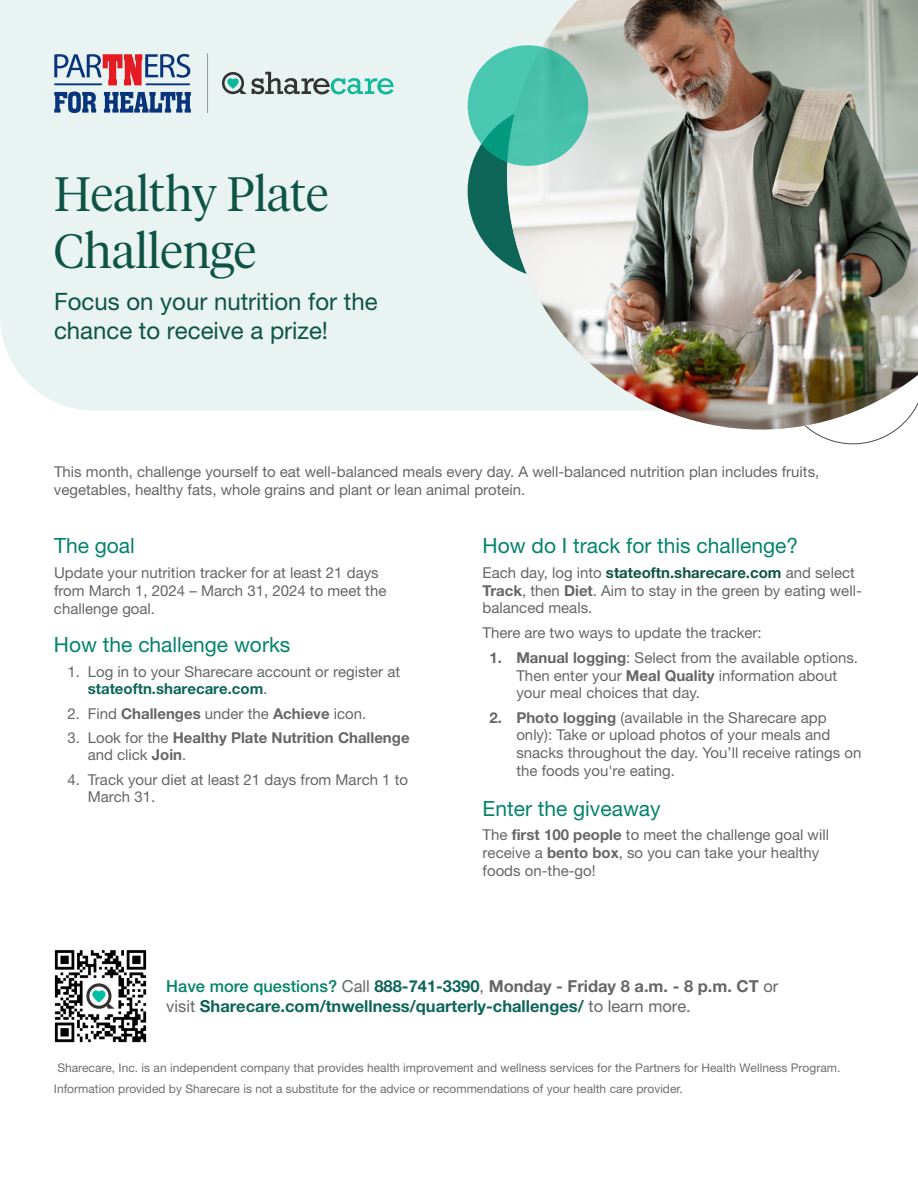
<style>
.page{position:relative;width:918px;height:1188px;background:#fff}
.page>*{position:absolute;margin:0;border:0;box-sizing:border-box;transform-origin:0 0}
.t1{font:300 48px/57.6px "Tiempos Headline";color:#0e5446}
.t2{font:24px/28.8px "Helvetica Neue LT Pro";color:#0e5446}
.t3{font:21px "Helvetica Neue LT Pro";color:#04836c}
.t4{font:700 16.5px "Helvetica Neue LT Pro";color:#656666}
.t5{font:700 16.5px "Helvetica Neue LT Pro";color:#0d6658}
.t6{font:15px/18px "Helvetica Neue LT Pro";color:#656666}
.t7{font:700 15px/17px "Helvetica Neue LT Pro";color:#656666}
.t8{font:12px "Helvetica Neue LT Pro";color:#706f6f}
.s1{font-weight:700;color:#0d6658}
.s2{font-weight:700}
.s3{font-weight:400}
.s4{font-weight:700;color:#0e5446}
.s5{font-weight:500;color:#04836c}
.s6{color:#0d6658}
.s7{font-weight:400;color:#656666}
</style>
<div class="page">
<div style="left:0;top:0;width:507px;height:411px;background:#e9f3f1"></div>
<div style="left:468px;top:104px;width:175px;height:175px;background:#0d6658;border-radius:50%"></div>
<svg style="left:810px;top:430px;width:87px;height:14px"></svg>
<img style="left:48px;top:36px;width:352px;height:91px">
<img style="left:507px;top:0;width:411px;height:430px">
<img style="left:54px;top:950px;width:93px;height:93px">
<svg style="left:468px;top:45px;width:120px;height:121px;background:#43bfa9"></svg>
<h1 class="t1" style="left:54px;top:162px;width:276px">Healthy Plate<br>Challenge</h1>
<p class="t2" style="left:54px;top:287px;width:325px">Focus on your nutrition for the chance to receive a prize!</p>
<p class="t6" style="left:54px;top:462px;width:767px">This month, challenge yourself to eat well-balanced meals every day. A well-balanced nutrition plan includes fruits, vegetables, healthy fats, whole grains and plant or lean animal protein.</p>
<h2 class="t3" style="left:54px;top:532px;width:82px">The goal</h2>
<p class="t6" style="left:54px;top:563px;width:334px">Update your nutrition tracker for at least 21 days from March 1, 2024 – March 31, 2024 to meet the challenge goal.</p>
<h2 class="t3" style="left:54px;top:632px;width:238px">How the challenge works</h2>
<p class="t6" style="left:88px;top:663px;width:314px;line-height:17px;text-indent:-20px">1. Log in to your Sharecare account or register at <span class="s1">stateoftn.sharecare.com</span>.</p>
<p class="t6" style="left:67px;top:704px;width:300px">2. Find <span class="s2">Challenges</span> under the <span class="s2">Achieve</span> icon.</p>
<p class="t7" style="left:88px;top:729px;width:323px;text-indent:-20px"><span class="s3">3. Look for the</span> Healthy Plate Nutrition Challenge <span class="s3">and click</span> Join<span class="s3">.</span></p>
<p class="t6" style="left:88px;top:771px;width:322px;line-height:17px;text-indent:-20px">4. Track your diet at least 21 days from March 1 to<br>March 31.</p>
<h2 class="t3" style="left:483px;top:532px;width:317px">How do I track for this challenge?</h2>
<p class="t6" style="left:483px;top:563px;width:381px">Each day, log into <span class="s4">stateoftn.sharecare.com</span> and select<br><span class="s2">Track</span>, then <span class="s2">Diet</span>. Aim to stay in the green by eating well&shy;balanced meals.</p>
<p class="t6" style="left:483px;top:624px;width:281px">There are two ways to update the tracker:</p>
<p class="t6" style="left:516px;top:649px;width:343px;line-height:17.4px;text-indent:-27px"><span class="s2">1. Manual logging</span>: Select from the available options.<br>Then enter your <span class="s2">Meal Quality</span> information about your meal choices that day.</p>
<p class="t6" style="left:516px;top:708px;width:347px;text-indent:-27px"><span class="s2">2. Photo logging</span> (available in the Sharecare app only): Take or upload photos of your meals and snacks throughout the day. You’ll receive ratings on the foods you're eating.</p>
<h2 class="t3" style="left:483px;top:796px;width:180px">Enter the giveaway</h2>
<p class="t6" style="left:483px;top:825px;width:348px">The <span class="s2">first 100 people</span> to meet the challenge goal will receive a <span class="s2">bento box</span>, so you can take your healthy foods on-the-go!</p>
<h2 class="t4" style="left:166px;top:976px;width:614px"><span class="s5">Have more questions?</span> <span class="s3">Call</span> <span class="s6">888-741-3390</span><span class="s3">,</span> Monday - Friday 8 a.m. - 8 p.m. CT <span class="s3">or</span></h2>
<p class="t5" style="left:166px;top:996px;width:526px"><span class="s7">visit</span> Sharecare.com/tnwellness/quarterly-challenges/ <span class="s7">to learn more.</span></p>
<p class="t8" style="left:57px;top:1060px;width:785px">Sharecare, Inc. is an independent company that provides health improvement and wellness services for the Partners for Health Wellness Program.</p>
<p class="t8" style="left:54px;top:1081px;width:630px">Information provided by Sharecare is not a substitute for the advice or recommendations of your health care provider.</p>
</div>
